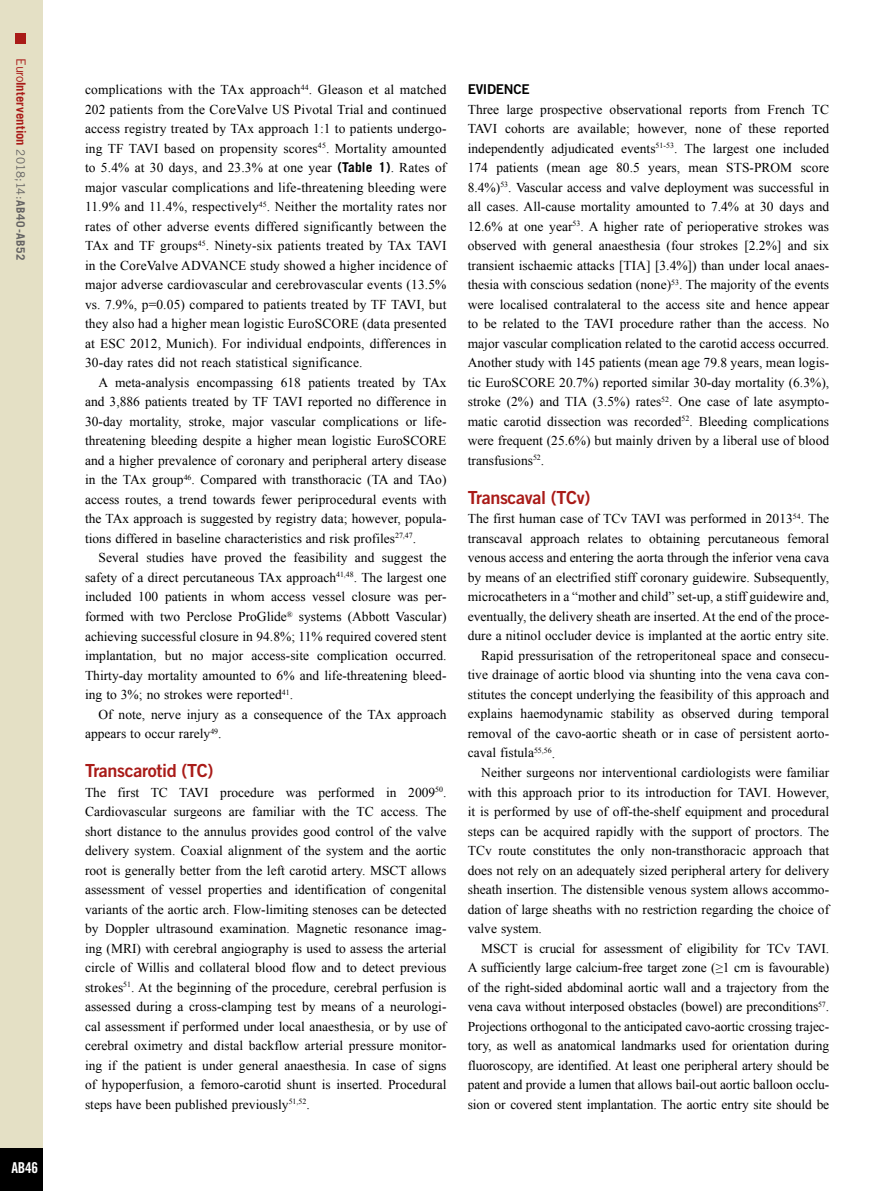
<style>
.page{position:relative;width:893px;height:1191px;background:#fff}
.page>*{position:absolute;margin:0;border:0;box-sizing:border-box;transform-origin:0 0}
.t1{font:18px "Trade Gothic LT Std Bd 2";letter-spacing:-.02em;color:#a91b18}
.t2{font:15px "Trade Gothic LT Std Bd Cn 20";color:#fff}
.t3{font:13.5px/19.5px "Times New Roman";color:#000;text-align:justify}
.t4{font:13.5px "Trade Gothic LT Std Bd 2";letter-spacing:-.02em;color:#000}
.t5{font:700 12.75px "Trade Gothic LT Std";letter-spacing:.005em;color:#a91b18}
.s1{font-weight:400}
.s2{font-weight:400;font-size:11.7px;color:#646363}
.s3{font-size:11.7px;color:#646363}
.s4{font-family:"Trade Gothic LT Std";font-weight:700}
</style>
<div class="page">
<div style="left:0;top:0;width:43px;height:1191px;background:#e4e0c5"></div>
<div style="left:16px;top:34px;width:10px;height:10px;background:#a91b18"></div>
<div style="left:0;top:1148px;width:43px;height:43px;background:#000"></div>
<p class="t5" style="left:29px;top:58px;width:204px;rotate:90deg"><span class="s1">Euro</span>Intervention <span class="s2">2018;14:</span><span class="s3">AB40-AB52</span></p>
<p class="t2" style="left:12px;top:1158px;width:28px">AB46</p>
<p class="t3" style="left:85px;top:80px;width:363px">complications with the TAx approach<sup>44</sup>. Gleason et al matched 202 patients from the CoreValve US Pivotal Trial and continued access registry treated by TAx approach 1:1 to patients undergo&shy;ing TF TAVI based on propensity scores<sup>45</sup>. Mortality amounted to 5.4% at 30 days, and 23.3% at one year <span class="s4">(Table 1)</span>. Rates of major vascular complications and life-threatening bleeding were 11.9% and 11.4%, respectively<sup>45</sup>. Neither the mortality rates nor rates of other adverse events differed significantly between the TAx and TF groups<sup>45</sup>. Ninety-six patients treated by TAx TAVI in the CoreValve ADVANCE study showed a higher incidence of major adverse cardiovascular and cerebrovascular events (13.5% vs. 7.9%, p=0.05) compared to patients treated by TF TAVI, but they also had a higher mean logistic EuroSCORE (data presented at ESC 2012, Munich). For individual endpoints, differences in 30-day rates did not reach statistical significance.</p>
<p class="t3" style="left:85px;top:372px;width:363px;text-indent:14px">A meta-analysis encompassing 618 patients treated by TAx and 3,886 patients treated by TF TAVI reported no difference in 30-day mortality, stroke, major vascular complications or life&shy;threatening bleeding despite a higher mean logistic EuroSCORE and a higher prevalence of coronary and peripheral artery disease in the TAx group<sup>46</sup>. Compared with transthoracic (TA and TAo) access routes, a trend towards fewer periprocedural events with the TAx approach is suggested by registry data; however, popula&shy;tions differed in baseline characteristics and risk profiles<sup>27,47</sup>.</p>
<p class="t3" style="left:85px;top:548px;width:363px;text-indent:14px">Several studies have proved the feasibility and suggest the safety of a direct percutaneous TAx approach<sup>41,48</sup>. The largest one included 100 patients in whom access vessel closure was per&shy;formed with two Perclose ProGlide<sup>®</sup> systems (Abbott Vascular) achieving successful closure in 94.8%; 11% required covered stent implantation, but no major access-site complication occurred.<br>Thirty-day mortality amounted to 6% and life-threatening bleed&shy;ing to 3%; no strokes were reported<sup>41</sup>.</p>
<p class="t3" style="left:85px;top:704px;width:363px;text-indent:14px">Of note, nerve injury as a consequence of the TAx approach appears to occur rarely<sup>49</sup>.</p>
<h1 class="t1" style="left:85px;top:759px;width:130px">Transcarotid (TC)</h1>
<p class="t3" style="left:85px;top:782px;width:363px">The first TC TAVI procedure was performed in 2009<sup>50</sup>.<br>Cardiovascular surgeons are familiar with the TC access. The short distance to the annulus provides good control of the valve delivery system. Coaxial alignment of the system and the aortic root is generally better from the left carotid artery. MSCT allows assessment of vessel properties and identification of congenital variants of the aortic arch. Flow-limiting stenoses can be detected by Doppler ultrasound examination. Magnetic resonance imag&shy;ing (MRI) with cerebral angiography is used to assess the arterial circle of Willis and collateral blood flow and to detect previous strokes<sup>51</sup>. At the beginning of the procedure, cerebral perfusion is assessed during a cross-clamping test by means of a neurologi&shy;cal assessment if performed under local anaesthesia, or by use of cerebral oximetry and distal backflow arterial pressure monitor&shy;ing if the patient is under general anaesthesia. In case of signs of hypoperfusion, a femoro-carotid shunt is inserted. Procedural steps have been published previously<sup>51,52</sup>.</p>
<p class="t4" style="left:468px;top:81px;width:63px">EVIDENCE</p>
<p class="t3" style="left:468px;top:99px;width:363px">Three large prospective observational reports from French TC TAVI cohorts are available; however, none of these reported independently adjudicated events<sup>51-53</sup>. The largest one included 174 patients (mean age 80.5 years, mean STS-PROM score 8.4%)<sup>53</sup>. Vascular access and valve deployment was successful in all cases. All-cause mortality amounted to 7.4% at 30 days and 12.6% at one year<sup>53</sup>. A higher rate of perioperative strokes was observed with general anaesthesia (four strokes [2.2%] and six transient ischaemic attacks [TIA] [3.4%]) than under local anaes&shy;thesia with conscious sedation (none)<sup>53</sup>. The majority of the events were localised contralateral to the access site and hence appear to be related to the TAVI procedure rather than the access. No major vascular complication related to the carotid access occurred.<br>Another study with 145 patients (mean age 79.8 years, mean logis&shy;tic EuroSCORE 20.7%) reported similar 30-day mortality (6.3%), stroke (2%) and TIA (3.5%) rates<sup>52</sup>. One case of late asympto&shy;matic carotid dissection was recorded<sup>52</sup>. Bleeding complications were frequent (25.6%) but mainly driven by a liberal use of blood transfusions<sup>52</sup>.</p>
<h1 class="t1" style="left:468px;top:486px;width:124px">Transcaval (TCv)</h1>
<p class="t3" style="left:468px;top:509px;width:363px">The first human case of TCv TAVI was performed in 2013<sup>54</sup>. The</p>
<p class="t3" style="left:468px;top:528px;width:363px">transcaval approach relates to obtaining percutaneous femoral</p>
<p class="t3" style="left:468px;top:548px;width:363px">venous access and entering the aorta through the inferior vena cava</p>
<p class="t3" style="left:468px;top:567px;width:363px">by means of an electrified stiff coronary guidewire. Subsequently,</p>
<p class="t3" style="left:468px;top:587px;width:363px">microcatheters in a “mother and child” set-up, a stiff guidewire and,</p>
<p class="t3" style="left:468px;top:606px;width:363px">eventually, the delivery sheath are inserted. At the end of the proce-</p>
<p class="t3" style="left:468px;top:626px;width:363px">dure a nitinol occluder device is implanted at the aortic entry site.</p>
<p class="t3" style="left:481px;top:645px;width:349px">Rapid pressurisation of the retroperitoneal space and consecu-</p>
<p class="t3" style="left:468px;top:665px;width:363px">tive drainage of aortic blood via shunting into the vena cava con-</p>
<p class="t3" style="left:468px;top:684px;width:363px">stitutes the concept underlying the feasibility of this approach and</p>
<p class="t3" style="left:468px;top:704px;width:363px">explains haemodynamic stability as observed during temporal</p>
<p class="t3" style="left:468px;top:723px;width:363px">removal of the cavo-aortic sheath or in case of persistent aorto-</p>
<p class="t3" style="left:468px;top:743px;width:89px">caval fistula<sup>55,56</sup>.</p>
<p class="t3" style="left:481px;top:762px;width:349px">Neither surgeons nor interventional cardiologists were familiar</p>
<p class="t3" style="left:468px;top:782px;width:363px">with this approach prior to its introduction for TAVI. However,</p>
<p class="t3" style="left:468px;top:801px;width:363px">it is performed by use of off-the-shelf equipment and procedural</p>
<p class="t3" style="left:468px;top:821px;width:363px">steps can be acquired rapidly with the support of proctors. The</p>
<p class="t3" style="left:468px;top:840px;width:363px">TCv route constitutes the only non-transthoracic approach that</p>
<p class="t3" style="left:468px;top:860px;width:363px">does not rely on an adequately sized peripheral artery for delivery</p>
<p class="t3" style="left:468px;top:879px;width:363px">sheath insertion. The distensible venous system allows accommo-</p>
<p class="t3" style="left:468px;top:899px;width:363px">dation of large sheaths with no restriction regarding the choice of</p>
<p class="t3" style="left:468px;top:918px;width:76px">valve system.</p>
<p class="t3" style="left:481px;top:938px;width:349px">MSCT is crucial for assessment of eligibility for TCv TAVI.</p>
<p class="t3" style="left:468px;top:957px;width:363px">A sufficiently large calcium-free target zone (≥1 cm is favourable)</p>
<p class="t3" style="left:468px;top:977px;width:363px">of the right-sided abdominal aortic wall and a trajectory from the</p>
<p class="t3" style="left:468px;top:996px;width:363px">vena cava without interposed obstacles (bowel) are preconditions<sup>57</sup>.</p>
<p class="t3" style="left:468px;top:1016px;width:363px">Projections orthogonal to the anticipated cavo-aortic crossing trajec-</p>
<p class="t3" style="left:468px;top:1035px;width:363px">tory, as well as anatomical landmarks used for orientation during</p>
<p class="t3" style="left:468px;top:1055px;width:363px">fluoroscopy, are identified. At least one peripheral artery should be</p>
<p class="t3" style="left:468px;top:1074px;width:363px">patent and provide a lumen that allows bail-out aortic balloon occlu-</p>
<p class="t3" style="left:468px;top:1094px;width:363px">sion or covered stent implantation. The aortic entry site should be</p>
</div>
